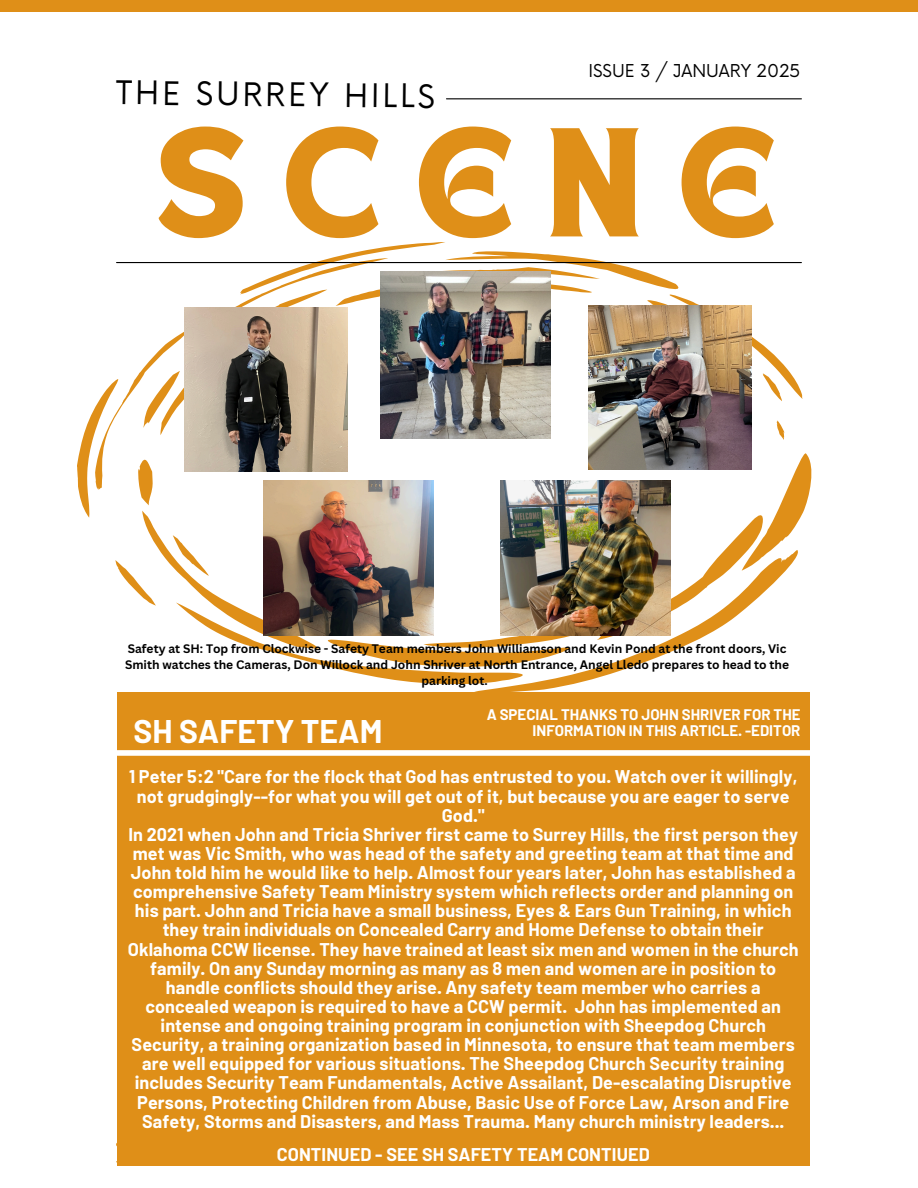
<style>
.page{position:relative;width:918px;height:1188px;background:#fff}
.page>*{position:absolute;margin:0;border:0;box-sizing:border-box;transform-origin:0 0}
.t1{font:112.2px "TANHEADLINE";letter-spacing:.325em;color:#df8f18}
.t2{font:700 31.95px "Barlow";color:#fff}
.t3{font:31.65px "Now";color:#000}
.t4{font:700 18px/19.2px "Barlow";letter-spacing:.005em;color:#fff;text-align:center}
.t5{font:17.25px "Now";color:#000}
.t6{font:700 15px "Barlow";color:#fff}
.t7{font:700 12px/16px "Canva Sans";color:#000;text-align:center}
</style>
<div class="page">
<svg style="left:77px;top:242px;width:735px;height:450px"></svg>
<div style="left:117px;top:692px;width:693px;height:474px;background:#df8f18"></div>
<img style="left:380px;top:272px;width:170px;height:166px">
<div style="left:0;top:0;width:918px;height:12px;background:#df8f18"></div>
<hr style="left:446px;top:98px;width:355px;height:1px;background:#000">
<hr style="left:117px;top:262px;width:684px;height:1px;background:#000">
<div style="left:117px;top:750px;width:705px;height:6px;background:#fff"></div>
<img style="left:588px;top:305px;width:164px;height:165px">
<img style="left:263px;top:480px;width:170px;height:155px">
<img style="left:184px;top:307px;width:164px;height:165px">
<img style="left:500px;top:480px;width:170px;height:155px">
<h5 class="t3" style="left:116px;top:74px;width:320px;rotate:1deg">THE SURREY HILLS</h5>
<h3 class="t5" style="left:588px;top:61px;width:214px">ISSUE 3 / JANUARY 2025</h3>
<p class="t1" style="left:156px;top:121px;width:619px">SCENE</p>
<h1 class="t7" style="left:125px;top:640px;width:666px">Safety at SH: Top from Clockwise - Safety Team members John Williamson and Kevin Pond at the front doors, Vic<br>Smith watches the Cameras, Don Willock and John Shriver at North Entrance, Angel Lledo prepares to head to the parking lot.</h1>
<p class="t2" style="left:134px;top:711px;width:250px">SH SAFETY TEAM</p>
<p class="t6" style="left:487px;top:705px;width:315px">A SPECIAL THANKS TO JOHN SHRIVER FOR THE</p>
<p class="t6" style="left:533px;top:721px;width:269px">INFORMATION IN THIS ARTICLE. -EDITOR</p>
<p class="t4" style="left:128px;top:767px;width:673px">1 Peter 5:2 "Care for the flock that God has entrusted to you. Watch over it willingly, not grudgingly--for what you will get out of it, but because you are eager to serve God."<br>In 2021 when John and Tricia Shriver first came to Surrey Hills, the first person they met was Vic Smith, who was head of the safety and greeting team at that time and John told him he would like to help. Almost four years later, John has established a comprehensive Safety Team Ministry system which reflects order and planning on his part. John and Tricia have a small business, Eyes &amp; Ears Gun Training, in which they train individuals on Concealed Carry and Home Defense to obtain their Oklahoma CCW license. They have trained at least six men and women in the church family. On any Sunday morning as many as 8 men and women are in position to handle conflicts should they arise. Any safety team member who carries a concealed weapon is required to have a CCW permit. John has implemented an intense and ongoing training program in conjunction with Sheepdog Church Security, a training organization based in Minnesota, to ensure that team members are well equipped for various situations. The Sheepdog Church Security training includes Security Team Fundamentals, Active Assailant, De-escalating Disruptive Persons, Protecting Children from Abuse, Basic Use of Force Law, Arson and Fire Safety, Storms and Disasters, and Mass Trauma. Many church ministry leaders...</p>
<p class="t4" style="left:277px;top:1145px;width:375px">CONTINUED - SEE SH SAFETY TEAM CONTIUED</p>
</div>
